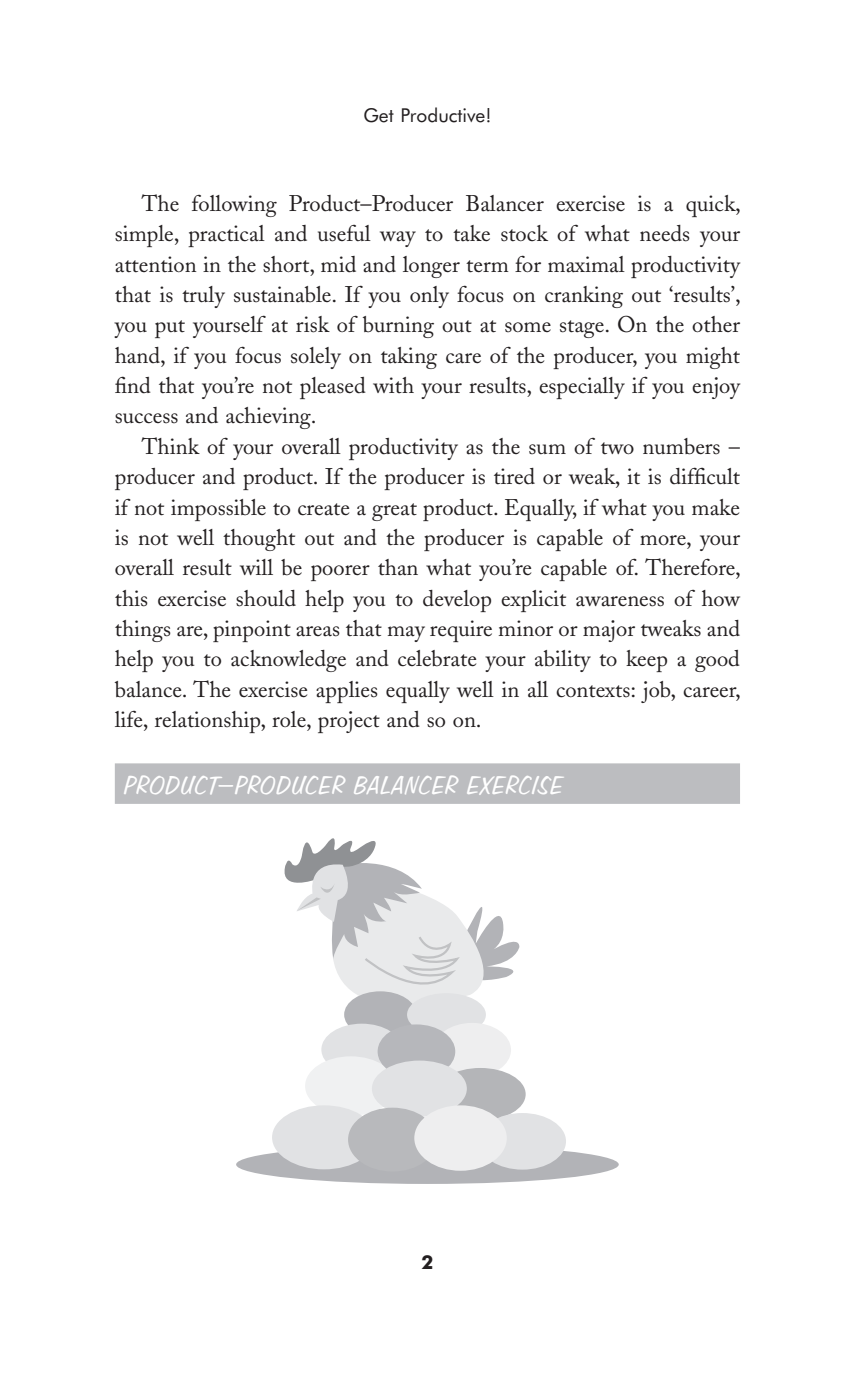
<style>
.page{position:relative;width:862px;height:1377px;background:#fff}
.page>*{position:absolute;margin:0;border:0;box-sizing:border-box;transform-origin:0 0}
.t1{font:29.25px "Freehand 575 BT Regular B";color:#fff}
.t2{font:22.5px/30.4px "Adobe Caslon";color:#231f20;text-align:justify}
.t3{font:19.12px "Futura BT";color:#231f20}
.t4{font:700 19.12px "Futura BT";color:#231f20}
</style>
<div class="page">
<div style="left:115px;top:763px;width:625px;height:41px;background:#bcbdc0"></div>
<div style="left:236px;top:1145px;width:383px;height:39px;background:#b2b3b7;border-radius:50%"></div>
<div style="left:433px;top:1023px;width:78px;height:54px;background:#eeeeef;border-radius:50%"></div>
<div style="left:321px;top:1024px;width:81px;height:51px;background:#e1e2e4;border-radius:50%"></div>
<div style="left:305px;top:1056px;width:91px;height:60px;background:#f0f1f2;border-radius:50%"></div>
<div style="left:435px;top:1068px;width:91px;height:52px;background:#b4b5b8;border-radius:50%"></div>
<div style="left:272px;top:1105px;width:104px;height:64px;background:#e1e2e4;border-radius:50%"></div>
<div style="left:479px;top:1113px;width:87px;height:57px;background:#e1e2e4;border-radius:50%"></div>
<div style="left:378px;top:1024px;width:77px;height:55px;background:#b6b7bb;border-radius:50%"></div>
<div style="left:372px;top:1061px;width:95px;height:56px;background:#e1e2e4;border-radius:50%"></div>
<div style="left:348px;top:1108px;width:89px;height:64px;background:#b8b9bc;border-radius:50%"></div>
<div style="left:414px;top:1105px;width:93px;height:66px;background:#eeeeef;border-radius:50%"></div>
<svg style="left:284px;top:838px;width:236px;height:204px"></svg>
<p class="t3" style="left:363px;top:107px;width:130px">Get Productive!</p>
<p class="t2" style="left:115px;top:191px;width:627px;text-indent:27px">The following Product –Producer Balancer exercise is a quick, simple, practical and useful way to take stock of what needs your attention in the short, mid and longer term for maximal productivity that is truly sustainable. If you only focus on cranking out ‘results ’, you put yourself at risk of burning out at some stage. On the other hand, if you focus solely on taking care of the producer, you might find that you ’re not pleased with your results, especially if you enjoy success and achieving.</p>
<p class="t2" style="left:115px;top:434px;width:627px;text-indent:27px">Think of your overall productivity as the sum of two numbers – producer and product. If the producer is tired or weak, it is difficult if not impossible to create a great product. Equally, if what you make is not well thought out and the producer is capable of more, your overall result will be poorer than what you ’re capable of. Therefore, this exercise should help you to develop explicit awareness of how things are, pinpoint areas that may require minor or major tweaks and help you to acknowledge and celebrate your ability to keep a good balance. The exercise applies equally well in all contexts: job, career, life, relationship, role, project and so on.</p>
<h1 class="t1" style="left:124px;top:767px;width:441px">PRODUCT – PRODUCER BALANCER EXERCISE</h1>
<p class="t4" style="left:421px;top:1254px;width:13px">2</p>
</div>
